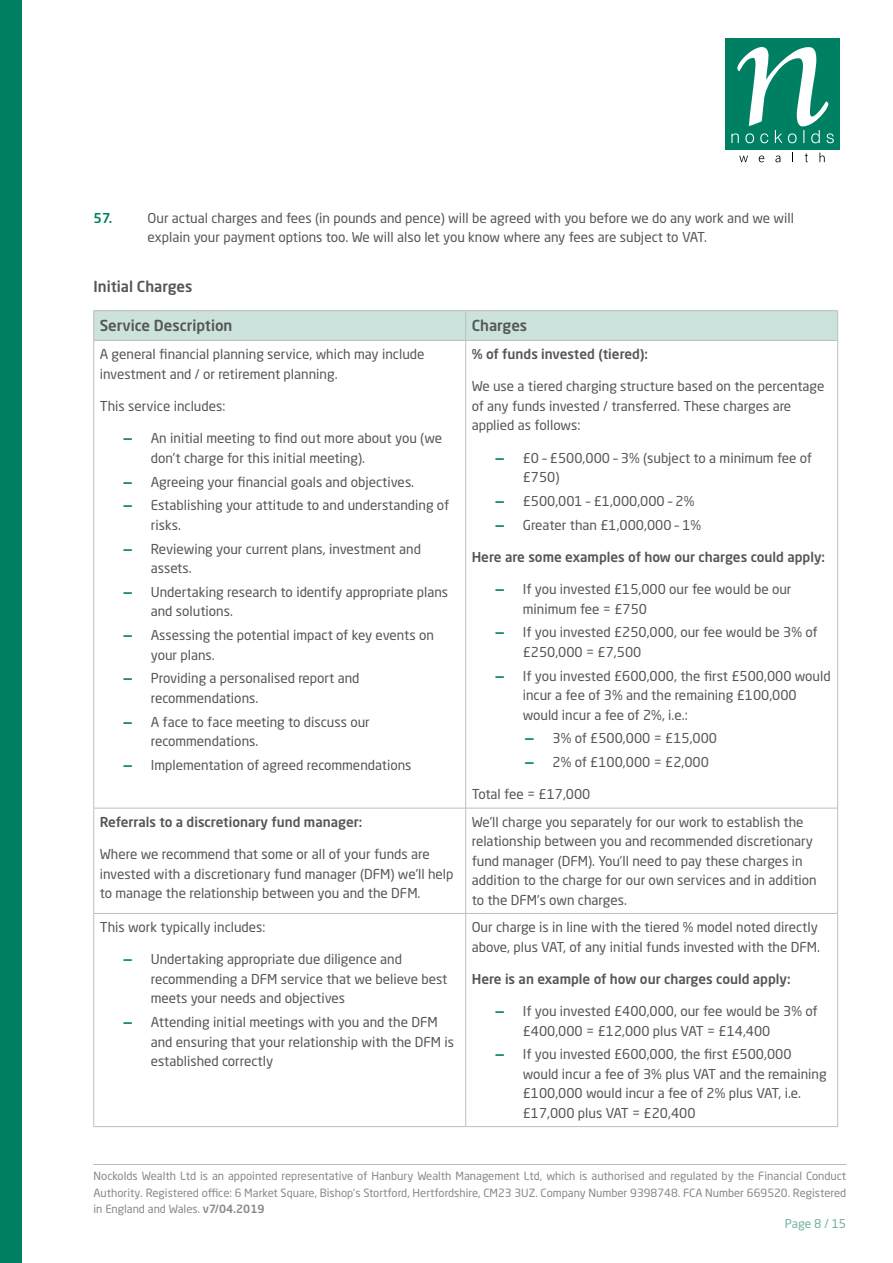
<style>
.page{position:relative;width:893px;height:1263px;background:#fff}
.page>*{position:absolute;margin:0;border:0;box-sizing:border-box;transform-origin:0 0}
.t1{font:500 15px "Neo Sans Std";color:#545755}
.t2{font:13.5px/19.5px "Neo Sans Std";color:#545755}
.t3{font:500 13.5px "Neo Sans Std";color:#545755}
.t4{font:500 13.5px "Neo Sans Std";color:#008062}
.t5{font:12px "Neo Sans Std";color:#6db2a2}
.t6{font:11.25px/16.5px "Neo Sans Std";color:#8a8887;text-align:justify}
.s1{font-weight:700;color:#008062}
.s2{font-weight:500}
</style>
<div class="page">
<div style="left:725px;top:38px;width:115px;height:111px;background:#008063"></div>
<svg style="left:805px;top:153px;width:3px;height:9px"></svg>
<svg style="left:731px;top:47px;width:103px;height:96px"></svg>
<svg style="left:739px;top:156px;width:9px;height:6px"></svg>
<svg style="left:759px;top:156px;width:5px;height:6px"></svg>
<svg style="left:775px;top:156px;width:5px;height:6px"></svg>
<svg style="left:819px;top:153px;width:6px;height:9px"></svg>
<div style="left:0;top:0;width:21px;height:1263px;background:#008062"></div>
<hr style="left:94px;top:1164px;width:752px;height:1px;background:#bcb9b8">
<hr style="left:94px;top:310px;width:372px;height:1px;background:#bcbec0">
<hr style="left:466px;top:310px;width:372px;height:1px;background:#bcbec0">
<div style="left:93px;top:311px;width:745px;height:29px;background:#cce2dc"></div>
<hr style="left:94px;top:340px;width:372px;height:1px;background:#bcbec0">
<hr style="left:93px;top:341px;width:1px;height:467px;background:#bcbec0">
<hr style="left:466px;top:340px;width:372px;height:1px;background:#bcbec0">
<hr style="left:465px;top:341px;width:1px;height:467px;background:#bcbec0">
<hr style="left:837px;top:341px;width:1px;height:467px;background:#bcbec0">
<hr style="left:94px;top:808px;width:372px;height:1px;background:#bcbec0">
<hr style="left:93px;top:808px;width:1px;height:105px;background:#bcbec0">
<hr style="left:466px;top:808px;width:372px;height:1px;background:#bcbec0">
<hr style="left:465px;top:808px;width:1px;height:105px;background:#bcbec0">
<hr style="left:837px;top:808px;width:1px;height:105px;background:#bcbec0">
<hr style="left:94px;top:913px;width:372px;height:1px;background:#bcbec0">
<hr style="left:93px;top:914px;width:1px;height:212px;background:#bcbec0">
<hr style="left:466px;top:913px;width:372px;height:1px;background:#bcbec0">
<hr style="left:465px;top:914px;width:1px;height:212px;background:#bcbec0">
<hr style="left:837px;top:914px;width:1px;height:212px;background:#bcbec0">
<hr style="left:94px;top:1126px;width:372px;height:1px;background:#bcbec0">
<hr style="left:466px;top:1126px;width:372px;height:1px;background:#bcbec0">
<p class="t4" style="left:94px;top:209px;width:20px">57.</p>
<p class="t2" style="left:148px;top:208px;width:648px">Our actual charges and fees (in pounds and pence) will be agreed with you before we do any work and we will explain your payment options too. We will also let you know where any fees are subject to VAT.</p>
<p class="t1" style="left:94px;top:277px;width:100px">Initial Charges</p>
<p class="t1" style="left:100px;top:316px;width:134px">Service Description</p>
<p class="t1" style="left:472px;top:316px;width:57px">Charges</p>
<p class="t2" style="left:100px;top:344px;width:326px">A general financial planning service, which may include investment and / or retirement planning.</p>
<p class="t2" style="left:100px;top:396px;width:127px">This service includes:</p>
<p class="t2" style="left:151px;top:428px;width:293px;text-indent:-27px"><span class="s1">—</span> An initial meeting to find out more about you (we don’t charge for this initial meeting).</p>
<p class="t2" style="left:124px;top:472px;width:292px"><span class="s1">—</span> Agreeing your financial goals and objectives.</p>
<p class="t2" style="left:151px;top:495px;width:300px;text-indent:-27px"><span class="s1">—</span> Establishing your attitude to and understanding of risks.</p>
<p class="t2" style="left:151px;top:539px;width:272px;text-indent:-27px"><span class="s1">—</span> Reviewing your current plans, investment and assets.</p>
<p class="t2" style="left:151px;top:582px;width:299px;text-indent:-27px"><span class="s1">—</span> Undertaking research to identify appropriate plans and solutions.</p>
<p class="t2" style="left:151px;top:625px;width:285px;text-indent:-27px"><span class="s1">—</span> Assessing the potential impact of key events on your plans.</p>
<p class="t2" style="left:151px;top:668px;width:210px;text-indent:-27px"><span class="s1">—</span> Providing a personalised report and recommendations.</p>
<p class="t2" style="left:151px;top:712px;width:221px;text-indent:-27px"><span class="s1">—</span> A face to face meeting to discuss our recommendations.</p>
<p class="t2" style="left:124px;top:755px;width:289px"><span class="s1">—</span> Implementation of agreed recommendations</p>
<p class="t3" style="left:472px;top:346px;width:178px">% of funds invested (tiered):</p>
<p class="t2" style="left:472px;top:376px;width:354px">We use a tiered charging structure based on the percentage of any funds invested / transferred. These charges are applied as follows:</p>
<p class="t2" style="left:523px;top:448px;width:291px;text-indent:-27px"><span class="s1">—</span> £0 – £500,000 – 3% (subject to a minimum fee of £750)</p>
<p class="t2" style="left:496px;top:491px;width:200px"><span class="s1">—</span> £500,001 – £1,000,000 – 2%</p>
<p class="t2" style="left:496px;top:515px;width:207px"><span class="s1">—</span> Greater than £1,000,000 – 1%</p>
<p class="t3" style="left:472px;top:548px;width:355px">Here are some examples of how our charges could apply:</p>
<p class="t2" style="left:523px;top:579px;width:270px;text-indent:-27px"><span class="s1">—</span> If you invested £15,000 our fee would be our minimum fee = £750</p>
<p class="t2" style="left:523px;top:622px;width:296px;text-indent:-27px"><span class="s1">—</span> If you invested £250,000, our fee would be 3% of £250,000 = £7,500</p>
<p class="t2" style="left:523px;top:666px;width:309px;text-indent:-27px"><span class="s1">—</span> If you invested £600,000, the first £500,000 would incur a fee of 3% and the remaining £100,000 would incur a fee of 2%, i.e.:</p>
<p class="t2" style="left:525px;top:728px;width:193px"><span class="s1">—</span> 3% of £500,000 = £15,000</p>
<p class="t2" style="left:525px;top:752px;width:185px"><span class="s1">—</span> 2% of £100,000 = £2,000</p>
<p class="t2" style="left:472px;top:784px;width:120px">Total fee = £17,000</p>
<p class="t3" style="left:100px;top:813px;width:264px">Referrals to a discretionary fund manager:</p>
<p class="t2" style="left:100px;top:844px;width:355px">Where we recommend that some or all of your funds are invested with a discretionary fund manager (DFM) we’ll help to manage the relationship between you and the DFM.</p>
<p class="t2" style="left:100px;top:917px;width:167px">This work typically includes:</p>
<p class="t2" style="left:151px;top:949px;width:298px;text-indent:-27px"><span class="s1">—</span> Undertaking appropriate due diligence and recommending a DFM service that we believe best meets your needs and objectives</p>
<p class="t2" style="left:151px;top:1012px;width:305px;text-indent:-27px"><span class="s1">—</span> Attending initial meetings with you and the DFM and ensuring that your relationship with the DFM is established correctly</p>
<p class="t2" style="left:472px;top:812px;width:347px">We’ll charge you separately for our work to establish the relationship between you and recommended discretionary fund manager (DFM). You’ll need to pay these charges in addition to the charge for our own services and in addition to the DFM’s own charges.</p>
<p class="t2" style="left:472px;top:917px;width:350px">Our charge is in line with the tiered % model noted directly above, plus VAT, of any initial funds invested with the DFM.</p>
<p class="t3" style="left:472px;top:970px;width:320px">Here is an example of how our charges could apply:</p>
<p class="t2" style="left:523px;top:1001px;width:296px;text-indent:-27px"><span class="s1">—</span> If you invested £400,000, our fee would be 3% of £400,000 = £12,000 plus VAT = £14,400</p>
<p class="t2" style="left:523px;top:1044px;width:305px;text-indent:-27px"><span class="s1">—</span> If you invested £600,000, the first £500,000 would incur a fee of 3% plus VAT and the remaining £100,000 would incur a fee of 2% plus VAT, i.e. £17,000 plus VAT = £20,400</p>
<p class="t6" style="left:94px;top:1168px;width:754px">Nockolds Wealth Ltd is an appointed representative of Hanbury Wealth Management Ltd, which is authorised and regulated by the Financial Conduct Authority. Registered office: 6 Market Square, Bishop’s Stortford, Hertfordshire, CM23 3UZ. Company Number 9398748. FCA Number 669520. Registered in England and Wales. <span class="s2">v7/04.2019</span></p>
<p class="t5" style="left:785px;top:1216px;width:63px">Page 8 / 15</p>
</div>
